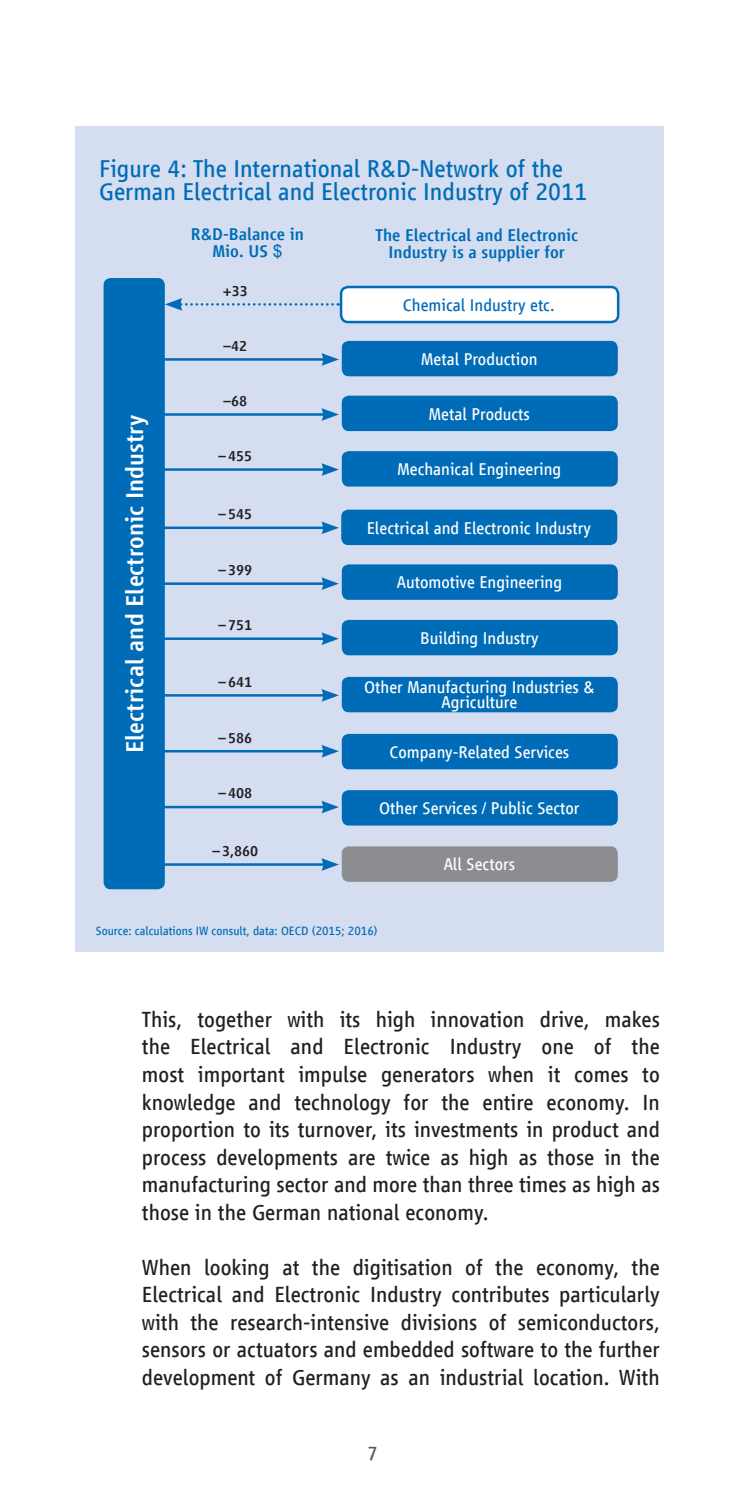
<style>
.page{position:relative;width:745px;height:1489px;background:#fff}
.page>*{position:absolute;margin:0;border:0;box-sizing:border-box;transform-origin:0 0}
.t1{font:25px/23.8px "Vialog LT Com";color:#006cb7}
.t2{font:500 25px "Vialog LT Com";color:#fff}
.t3{font:22.5px/27.5px "Vialog LT Com";color:#231f20;text-align:justify}
.t4{font:20px "Vialog LT Com";color:#57585a}
.t5{font:17.5px/15px "Vialog LT Com";color:#fff;text-align:center}
.t6{font:500 17.5px/17.5px "Vialog LT Com";color:#006cb7;text-align:center}
.t7{font:17.5px "Vialog LT Com";color:#006cb7}
.t8{font:500 15px "Vialog LT Com";color:#231f20}
.t9{font:12.5px "Vialog LT Com";color:#006cb7}
.s1{font-family:"Arial";font-weight:400}
</style>
<div class="page">
<div style="left:75px;top:126px;width:588px;height:825px;background:#d4def0"></div>
<div style="left:341px;top:287px;width:276px;height:35px;background:#fff;border-radius:7px"></div>
<div style="left:339px;top:286px;width:280px;height:37px;border:2px solid #006cb7;border-radius:7px"></div>
<div style="left:341px;top:341px;width:276px;height:35px;background:#006cb7;border-radius:7px"></div>
<div style="left:341px;top:395px;width:276px;height:36px;background:#006cb7;border-radius:7px"></div>
<div style="left:341px;top:451px;width:276px;height:35px;background:#006cb7;border-radius:7px"></div>
<div style="left:341px;top:509px;width:276px;height:36px;background:#006cb7;border-radius:7px"></div>
<div style="left:341px;top:564px;width:276px;height:36px;background:#006cb7;border-radius:7px"></div>
<div style="left:341px;top:620px;width:276px;height:35px;background:#006cb7;border-radius:7px"></div>
<div style="left:341px;top:677px;width:276px;height:35px;background:#006cb7;border-radius:7px"></div>
<div style="left:341px;top:733px;width:276px;height:36px;background:#006cb7;border-radius:7px"></div>
<div style="left:341px;top:790px;width:276px;height:35px;background:#006cb7;border-radius:7px"></div>
<div style="left:341px;top:846px;width:276px;height:35px;background:#8b8d90;border-radius:7px"></div>
<svg style="left:165px;top:298px;width:173px;height:13px"></svg>
<hr style="left:139px;top:358px;width:186px;height:3px;background:#006cb7">
<svg style="left:321px;top:353px;width:18px;height:13px"></svg>
<hr style="left:139px;top:413px;width:186px;height:3px;background:#006cb7">
<svg style="left:321px;top:408px;width:18px;height:13px"></svg>
<hr style="left:139px;top:468px;width:186px;height:3px;background:#006cb7">
<svg style="left:321px;top:463px;width:18px;height:13px"></svg>
<hr style="left:139px;top:526px;width:186px;height:3px;background:#006cb7">
<svg style="left:321px;top:521px;width:18px;height:13px"></svg>
<hr style="left:139px;top:582px;width:186px;height:3px;background:#006cb7">
<svg style="left:321px;top:577px;width:18px;height:13px"></svg>
<hr style="left:139px;top:637px;width:186px;height:3px;background:#006cb7">
<svg style="left:321px;top:632px;width:18px;height:13px"></svg>
<hr style="left:139px;top:694px;width:186px;height:2px;background:#006cb7">
<svg style="left:321px;top:689px;width:18px;height:12px"></svg>
<hr style="left:139px;top:750px;width:186px;height:2px;background:#006cb7">
<svg style="left:321px;top:745px;width:18px;height:12px"></svg>
<hr style="left:139px;top:805px;width:186px;height:3px;background:#006cb7">
<svg style="left:321px;top:800px;width:18px;height:13px"></svg>
<hr style="left:139px;top:863px;width:186px;height:2px;background:#006cb7">
<svg style="left:321px;top:858px;width:18px;height:12px"></svg>
<div style="left:103px;top:278px;width:62px;height:611px;background:#006cb7;border-radius:7px"></div>
<p class="t1" style="left:99px;top:156px;width:489px">Figure 4: The International R&amp;D-Network of the<br>German Electrical and Electronic Industry of 2011</p>
<p class="t2" style="left:121px;top:753px;width:339px;rotate:-90deg">Electrical and Electronic Industry</p>
<p class="t6" style="left:191px;top:225px;width:114px">R&amp;D-Balance in<br>Mio. US <span class="s1">$</span></p>
<p class="t8" style="left:223px;top:282px;width:27px">+33</p>
<p class="t8" style="left:223px;top:337px;width:25px">–42</p>
<p class="t8" style="left:223px;top:392px;width:25px">–68</p>
<p class="t8" style="left:218px;top:447px;width:35px">–455</p>
<p class="t8" style="left:218px;top:506px;width:35px">–545</p>
<p class="t8" style="left:218px;top:561px;width:35px">–399</p>
<p class="t8" style="left:218px;top:616px;width:35px">–751</p>
<p class="t8" style="left:218px;top:673px;width:35px">–641</p>
<p class="t8" style="left:218px;top:729px;width:35px">–586</p>
<p class="t8" style="left:218px;top:785px;width:35px">–408</p>
<p class="t8" style="left:212px;top:842px;width:47px">–3,860</p>
<p class="t6" style="left:375px;top:226px;width:204px">The Electrical and Electronic<br>Industry is a supplier for</p>
<p class="t7" style="left:402px;top:295px;width:153px">Chemical Industry etc.</p>
<p class="t5" style="left:421px;top:351px;width:118px">Metal Production</p>
<p class="t5" style="left:428px;top:406px;width:102px">Metal Products</p>
<p class="t5" style="left:397px;top:462px;width:165px">Mechanical Engineering</p>
<p class="t5" style="left:366px;top:520px;width:225px">Electrical and Electronic Industry</p>
<p class="t5" style="left:396px;top:575px;width:167px">Automotive Engineering</p>
<p class="t5" style="left:420px;top:630px;width:120px">Building Industry</p>
<p class="t5" style="left:364px;top:680px;width:232px">Other Manufacturing Industries &amp;<br>Agriculture</p>
<p class="t5" style="left:389px;top:744px;width:181px">Company-Related Services</p>
<p class="t5" style="left:379px;top:800px;width:202px">Other Services / Public Sector</p>
<p class="t5" style="left:443px;top:857px;width:73px">All Sectors</p>
<p class="t9" style="left:96px;top:924px;width:283px">Source: calculations IW consult, data: OECD (2015; 2016)</p>
<p class="t3" style="left:142px;top:1005px;width:519px">This, together with its high innovation drive, makes the Electrical and Electronic Industry one of the most important impulse generators when it comes to knowledge and technology for the entire economy. In proportion to its turnover, its investments in product and process developments are twice as high as those in the manufacturing sector and more than three times as high as those in the German national economy.</p>
<p class="t3" style="left:142px;top:1253px;width:519px">When looking at the digitisation of the economy, the Electrical and Electronic Industry contributes particularly with the research-intensive divisions of semiconductors, sensors or actuators and embedded software to the further development of Germany as an industrial location. With</p>
<p class="t4" style="left:367px;top:1441px;width:12px">7</p>
</div>
